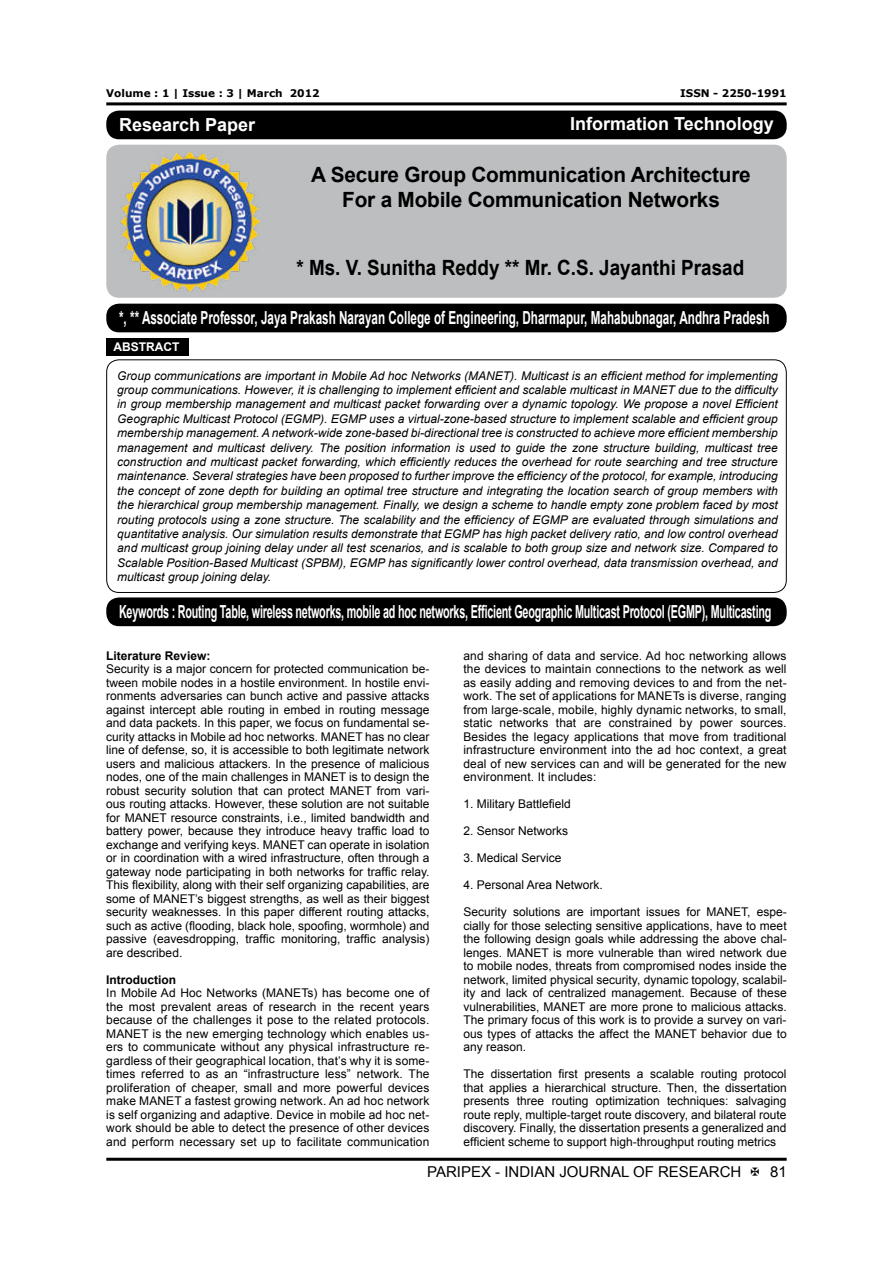
<style>
.page{position:relative;width:893px;height:1263px;background:#fff}
.page>*{position:absolute;margin:0;border:0;box-sizing:border-box;transform-origin:0 0}
.t1{font:700 21px/25.2px "Arial";letter-spacing:-.01em;color:#000;text-align:center}
.t2{font:700 21px "Arial";letter-spacing:-.01em;color:#000;scale:.9 1}
.t3{font:700 18px "Arial";letter-spacing:-.02em;color:#fff;scale:.6 1}
.t4{font:700 18px "Arial";color:#fff;scale:.65 1}
.t5{font:700 18px "Arial";color:#fff}
.t6{font:15px "Arial";color:#000}
.t7{font:12px/13.5px "Arial";color:#000;text-align:justify}
.t8{font:italic 12px/14.4px "Arial";color:#000;text-align:justify}
.t9{font:700 12px "Arial";color:#000}
.t10{font:700 12px "Arial";color:#fff}
.t11{font:700 10.5px "Verdana";color:#000}
</style>
<div class="page">
<hr style="left:106px;top:102px;width:681px;height:3px;background:#000">
<hr style="left:106px;top:1158px;width:681px;height:3px;background:#000">
<div style="left:106px;top:145px;width:681px;height:153px;background:#bcbec0;border-radius:13px"></div>
<div style="left:106px;top:111px;width:681px;height:28px;background:#000;border-radius:13px"></div>
<div style="left:106px;top:304px;width:681px;height:28px;background:#000;border-radius:13px"></div>
<img style="left:120px;top:151px;width:140px;height:140px">
<div style="left:106px;top:597px;width:681px;height:29px;background:#000;border-radius:13px"></div>
<div style="left:106px;top:359px;width:681px;height:234px;border:1px solid #000;border-radius:12px"></div>
<div style="left:106px;top:338px;width:82px;height:17px;background:#000"></div>
<p class="t11" style="left:106px;top:89px;width:215px">Volume : 1 | Issue : 3 | March 2012</p>
<p class="t11" style="left:680px;top:89px;width:108px">ISSN - 2250-1991</p>
<h2 class="t5" style="left:119px;top:118px;width:138px">Research Paper</h2>
<h2 class="t5" style="left:570px;top:117px;width:205px">Information Technology</h2>
<h1 class="t1" style="left:311px;top:164px;width:441px">A Secure Group Communication Architecture<br>For a Mobile Communication Networks</h1>
<h1 class="t2" style="left:296px;top:259px;width:499px">* Ms. V. Sunitha Reddy ** Mr. C.S. Jayanthi Prasad</h1>
<h2 class="t4" style="left:119px;top:311px;width:1003px">*, ** Associate Professor, Jaya Prakash Narayan College of Engineering, Dharmapur, Mahabubnagar, Andhra Pradesh</h2>
<p class="t10" style="left:113px;top:342px;width:67px">ABSTRACT</p>
<p class="t8" style="left:117px;top:368px;width:662px">Group communications are important in Mobile Ad hoc Networks (MANET). Multicast is an efficient method for implementing group communications. However, it is challenging to implement efficient and scalable multicast in MANET due to the difficulty in group membership management and multicast packet forwarding over a dynamic topology. We propose a novel Efficient Geographic Multicast Protocol (EGMP). EGMP uses a virtual-zone-based structure to implement scalable and efficient group membership management. A network-wide zone-based bi-directional tree is constructed to achieve more efficient membership management and multicast delivery. The position information is used to guide the zone structure building, multicast tree construction and multicast packet forwarding, which efficiently reduces the overhead for route searching and tree structure maintenance. Several strategies have been proposed to further improve the efficiency of the protocol, for example, introducing the concept of zone depth for building an optimal tree structure and integrating the location search of group members with the hierarchical group membership management. Finally, we design a scheme to handle empty zone problem faced by most routing protocols using a zone structure. The scalability and the efficiency of EGMP are evaluated through simulations and quantitative analysis. Our simulation results demonstrate that EGMP has high packet delivery ratio, and low control overhead and multicast group joining delay under all test scenarios, and is scalable to both group size and network size. Compared to Scalable Position-Based Multicast (SPBM), EGMP has significantly lower control overhead, data transmission overhead, and multicast group joining delay.</p>
<h2 class="t3" style="left:119px;top:600px;width:1089px">Keywords : Routing Table, wireless networks, mobile ad hoc networks, Efficient Geographic Multicast Protocol (EGMP), Multicasting</h2>
<p class="t9" style="left:106px;top:651px;width:106px">Literature Review:</p>
<p class="t7" style="left:106px;top:663px;width:325px">Security is a major concern for protected communication be&shy;tween mobile nodes in a hostile environment. In hostile envi&shy;ronments adversaries can bunch active and passive attacks against intercept able routing in embed in routing message and data packets. In this paper, we focus on fundamental se&shy;curity attacks in Mobile ad hoc networks. MANET has no clear line of defense, so, it is accessible to both legitimate network users and malicious attackers. In the presence of malicious nodes, one of the main challenges in MANET is to design the robust security solution that can protect MANET from vari&shy;ous routing attacks. However, these solution are not suitable for MANET resource constraints, i.e., limited bandwidth and battery power, because they introduce heavy traffic load to exchange and verifying keys. MANET can operate in isolation or in coordination with a wired infrastructure, often through a gateway node participating in both networks for traffic relay.<br>This flexibility, along with their self organizing capabilities, are some of MANET’s biggest strengths, as well as their biggest security weaknesses. In this paper different routing attacks, such as active (flooding, black hole, spoofing, wormhole) and passive (eavesdropping, traffic monitoring, traffic analysis) are described.</p>
<p class="t9" style="left:106px;top:975px;width:71px">Introduction</p>
<p class="t7" style="left:106px;top:987px;width:325px">In Mobile Ad Hoc Networks (MANETs) has become one of the most prevalent areas of research in the recent years because of the challenges it pose to the related protocols.<br>MANET is the new emerging technology which enables us&shy;ers to communicate without any physical infrastructure re&shy;gardless of their geographical location, that’s why it is some&shy;times referred to as an “infrastructure less” network. The proliferation of cheaper, small and more powerful devices make MANET a fastest growing network. An ad hoc network is self organizing and adaptive. Device in mobile ad hoc net&shy;work should be able to detect the presence of other devices and perform necessary set up to facilitate communication</p>
<p class="t7" style="left:463px;top:650px;width:325px">and sharing of data and service. Ad hoc networking allows the devices to maintain connections to the network as well as easily adding and removing devices to and from the net&shy;work. The set of applications for MANETs is diverse, ranging from large-scale, mobile, highly dynamic networks, to small, static networks that are constrained by power sources.<br>Besides the legacy applications that move from traditional infrastructure environment into the ad hoc context, a great deal of new services can and will be generated for the new environment. It includes:</p>
<p class="t7" style="left:463px;top:797px;width:109px">1. Military Battlefield</p>
<p class="t7" style="left:463px;top:825px;width:106px">2. Sensor Networks</p>
<p class="t7" style="left:463px;top:852px;width:100px">3. Medical Service</p>
<p class="t7" style="left:463px;top:879px;width:141px">4. Personal Area Network.</p>
<p class="t7" style="left:463px;top:906px;width:325px">Security solutions are important issues for MANET, espe&shy;cially for those selecting sensitive applications, have to meet the following design goals while addressing the above chal&shy;lenges. MANET is more vulnerable than wired network due to mobile nodes, threats from compromised nodes inside the network, limited physical security, dynamic topology, scalabil&shy;ity and lack of centralized management. Because of these vulnerabilities, MANET are more prone to malicious attacks.<br>The primary focus of this work is to provide a survey on vari&shy;ous types of attacks the affect the MANET behavior due to any reason.</p>
<p class="t7" style="left:463px;top:1067px;width:325px">The dissertation first presents a scalable routing protocol that applies a hierarchical structure. Then, the dissertation presents three routing optimization techniques: salvaging route reply, multiple-target route discovery, and bilateral route discovery. Finally, the dissertation presents a generalized and efficient scheme to support high-throughput routing metrics</p>
<p class="t6" style="left:427px;top:1166px;width:316px">PARIPEX - INDIAN JOURNAL OF RESEARCH</p>
<p class="t6" style="left:770px;top:1166px;width:18px">81</p>
</div>
